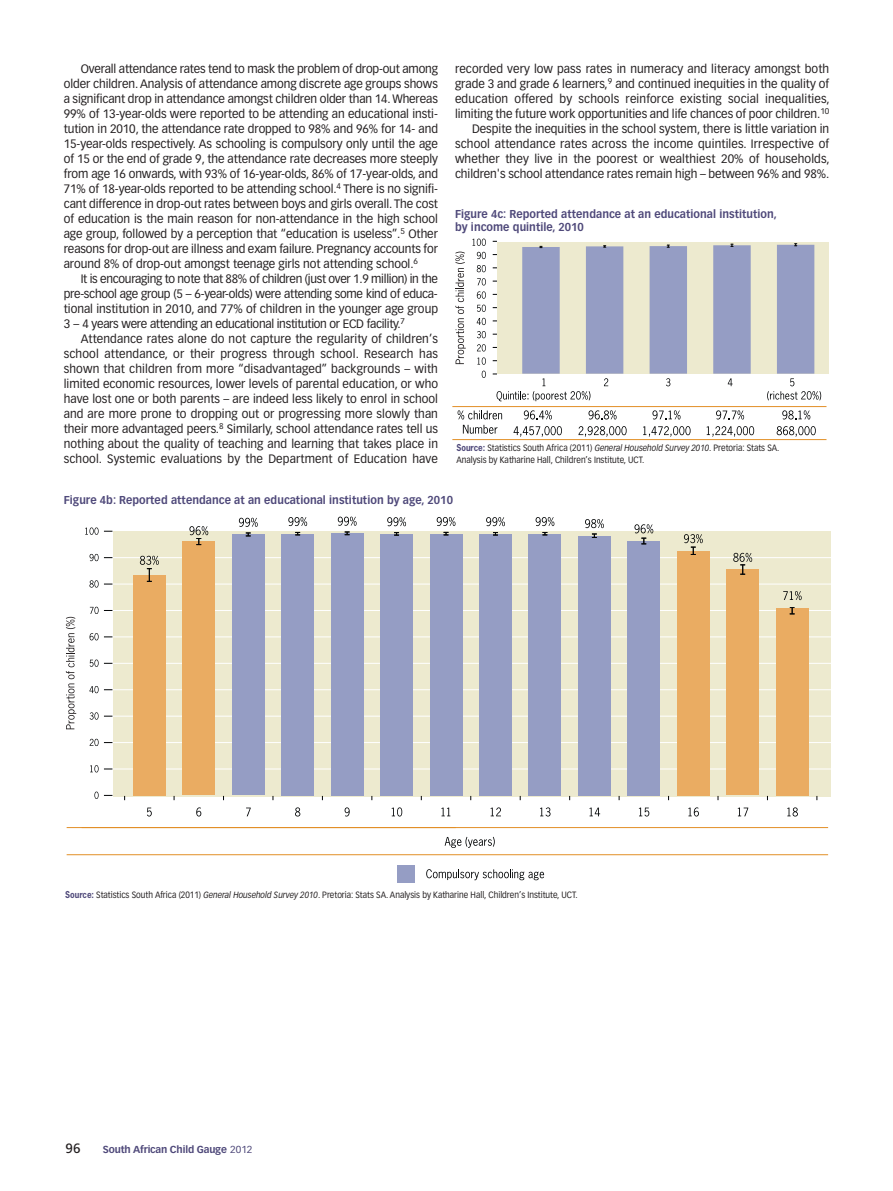
<style>
.page{position:relative;width:893px;height:1191px;background:#fff}
.page>*{position:absolute;margin:0;border:0;box-sizing:border-box;transform-origin:0 0}
.t1{font:13.5px "Frutiger";color:#231f20}
.t2{font:12px/15px "Vectora LH";color:#231f20;text-align:justify}
.t3{font:700 11.25px/13.5px "Vectora LH";letter-spacing:.005em;color:#4f497a;scale:.95 1}
.t4{font:700 9.9px "Vectora LH";letter-spacing:-.015em;color:#4f497a}
.t5{font:9px/12px "Vectora LH";color:#231f20;scale:.9 1}
.s1{font-family:"News Gothic";font-weight:700;color:#4f497a}
.s2{font-style:italic;font-size:8.85px}
.s3{font-weight:400}
</style>
<div class="page">
<div style="left:113px;top:531px;width:717px;height:265px;background:#edeacf"></div>
<hr style="left:113px;top:557px;width:717px;height:1px;background:#fff">
<hr style="left:113px;top:584px;width:717px;height:1px;background:#fff">
<hr style="left:113px;top:610px;width:717px;height:1px;background:#fff">
<hr style="left:113px;top:636px;width:717px;height:1px;background:#fff">
<hr style="left:113px;top:663px;width:717px;height:1px;background:#fff">
<hr style="left:113px;top:689px;width:717px;height:1px;background:#fff">
<hr style="left:113px;top:716px;width:717px;height:1px;background:#fff">
<hr style="left:113px;top:742px;width:717px;height:1px;background:#fff">
<hr style="left:113px;top:768px;width:717px;height:1px;background:#fff">
<svg style="left:239px;top:518px;width:19px;height:9px"></svg>
<svg style="left:288px;top:517px;width:19px;height:9px"></svg>
<svg style="left:338px;top:516px;width:19px;height:10px"></svg>
<svg style="left:387px;top:517px;width:19px;height:9px"></svg>
<svg style="left:437px;top:517px;width:18px;height:9px"></svg>
<svg style="left:486px;top:517px;width:19px;height:9px"></svg>
<svg style="left:536px;top:517px;width:18px;height:9px"></svg>
<svg style="left:585px;top:519px;width:19px;height:9px"></svg>
<svg style="left:783px;top:591px;width:19px;height:9px"></svg>
<div style="left:627px;top:541px;width:33px;height:254px;background:#959dc4"></div>
<div style="left:133px;top:575px;width:33px;height:220px;background:#eaac62"></div>
<div style="left:182px;top:541px;width:33px;height:254px;background:#eaac62"></div>
<div style="left:232px;top:534px;width:33px;height:261px;background:#959dc4"></div>
<div style="left:281px;top:533px;width:33px;height:262px;background:#959dc4"></div>
<div style="left:331px;top:533px;width:33px;height:262px;background:#959dc4"></div>
<div style="left:380px;top:534px;width:33px;height:261px;background:#959dc4"></div>
<div style="left:430px;top:533px;width:32px;height:262px;background:#959dc4"></div>
<div style="left:479px;top:534px;width:33px;height:261px;background:#959dc4"></div>
<div style="left:528px;top:533px;width:33px;height:262px;background:#959dc4"></div>
<div style="left:578px;top:536px;width:33px;height:259px;background:#959dc4"></div>
<div style="left:677px;top:551px;width:33px;height:244px;background:#eaac62"></div>
<div style="left:776px;top:608px;width:33px;height:187px;background:#eaac62"></div>
<div style="left:726px;top:569px;width:33px;height:226px;background:#eaac62"></div>
<svg style="left:147px;top:807px;width:5px;height:9px"></svg>
<svg style="left:196px;top:807px;width:5px;height:9px"></svg>
<svg style="left:246px;top:807px;width:5px;height:9px"></svg>
<svg style="left:295px;top:807px;width:5px;height:9px"></svg>
<svg style="left:345px;top:807px;width:5px;height:9px"></svg>
<svg style="left:392px;top:807px;width:10px;height:9px"></svg>
<svg style="left:441px;top:807px;width:9px;height:9px"></svg>
<svg style="left:490px;top:807px;width:11px;height:9px"></svg>
<svg style="left:540px;top:807px;width:11px;height:9px"></svg>
<svg style="left:589px;top:807px;width:11px;height:9px"></svg>
<svg style="left:639px;top:807px;width:10px;height:9px"></svg>
<svg style="left:688px;top:807px;width:11px;height:9px"></svg>
<svg style="left:738px;top:807px;width:10px;height:9px"></svg>
<svg style="left:787px;top:807px;width:11px;height:9px"></svg>
<svg style="left:90px;top:738px;width:8px;height:8px"></svg>
<svg style="left:90px;top:659px;width:8px;height:8px"></svg>
<svg style="left:90px;top:607px;width:8px;height:7px"></svg>
<svg style="left:85px;top:527px;width:13px;height:8px"></svg>
<svg style="left:94px;top:791px;width:5px;height:8px"></svg>
<svg style="left:95px;top:792px;width:3px;height:6px"></svg>
<svg style="left:90px;top:554px;width:22px;height:7px"></svg>
<svg style="left:89px;top:580px;width:23px;height:7px"></svg>
<svg style="left:90px;top:633px;width:22px;height:7px"></svg>
<svg style="left:89px;top:686px;width:23px;height:7px"></svg>
<svg style="left:90px;top:712px;width:22px;height:7px"></svg>
<svg style="left:90px;top:765px;width:22px;height:7px"></svg>
<svg style="left:445px;top:836px;width:50px;height:12px"></svg>
<svg style="left:189px;top:526px;width:19px;height:19px"></svg>
<svg style="left:345px;top:532px;width:5px;height:3px"></svg>
<svg style="left:394px;top:532px;width:5px;height:4px"></svg>
<svg style="left:444px;top:532px;width:4px;height:3px"></svg>
<svg style="left:493px;top:532px;width:5px;height:4px"></svg>
<svg style="left:542px;top:532px;width:5px;height:3px"></svg>
<svg style="left:592px;top:534px;width:5px;height:4px"></svg>
<svg style="left:246px;top:533px;width:5px;height:3px"></svg>
<svg style="left:634px;top:524px;width:19px;height:20px"></svg>
<svg style="left:684px;top:534px;width:19px;height:21px"></svg>
<svg style="left:295px;top:532px;width:5px;height:3px"></svg>
<svg style="left:140px;top:556px;width:19px;height:26px"></svg>
<svg style="left:733px;top:553px;width:19px;height:22px"></svg>
<svg style="left:790px;top:607px;width:5px;height:7px"></svg>
<hr style="left:67px;top:827px;width:761px;height:1px;background:#e28f26">
<hr style="left:67px;top:854px;width:761px;height:1px;background:#e28f26">
<svg style="left:66px;top:617px;width:10px;height:112px"></svg>
<div style="left:398px;top:865px;width:17px;height:17px;background:#959dc4"></div>
<svg style="left:426px;top:869px;width:118px;height:11px"></svg>
<svg style="left:777px;top:426px;width:39px;height:11px"></svg>
<svg style="left:707px;top:426px;width:47px;height:11px"></svg>
<svg style="left:643px;top:426px;width:48px;height:11px"></svg>
<svg style="left:578px;top:426px;width:49px;height:11px"></svg>
<svg style="left:513px;top:426px;width:49px;height:11px"></svg>
<svg style="left:782px;top:410px;width:28px;height:9px"></svg>
<svg style="left:716px;top:410px;width:28px;height:9px"></svg>
<svg style="left:652px;top:410px;width:28px;height:9px"></svg>
<svg style="left:588px;top:410px;width:29px;height:9px"></svg>
<svg style="left:524px;top:410px;width:28px;height:9px"></svg>
<svg style="left:463px;top:425px;width:34px;height:9px"></svg>
<svg style="left:458px;top:410px;width:44px;height:9px"></svg>
<div style="left:497px;top:242px;width:331px;height:132px;background:#edeacf"></div>
<svg style="left:477px;top:344px;width:9px;height:7px"></svg>
<svg style="left:477px;top:331px;width:9px;height:7px"></svg>
<svg style="left:477px;top:318px;width:9px;height:7px"></svg>
<svg style="left:477px;top:291px;width:9px;height:21px"></svg>
<svg style="left:477px;top:278px;width:9px;height:7px"></svg>
<svg style="left:477px;top:265px;width:9px;height:7px"></svg>
<svg style="left:477px;top:252px;width:9px;height:7px"></svg>
<svg style="left:472px;top:238px;width:14px;height:8px"></svg>
<svg style="left:477px;top:357px;width:9px;height:21px"></svg>
<svg style="left:455px;top:252px;width:11px;height:112px"></svg>
<svg style="left:493px;top:241px;width:328px;height:160px"></svg>
<hr style="left:452px;top:406px;width:374px;height:1px;background:#e28f26">
<hr style="left:452px;top:439px;width:374px;height:1px;background:#e28f26">
<p class="t2" style="left:64px;top:62px;width:376px;text-indent:17px">Overall attendance rates tend to mask the problem of drop-out among older children. Analysis of attendance among discrete age groups shows a significant drop in attendance amongst children older than 14. Whereas 99% of 13-year-olds were reported to be attending an educational insti&shy;tution in 2010, the attendance rate dropped to 98% and 96% for 14- and 15-year-olds respectively. As schooling is compulsory only until the age of 15 or the end of grade 9, the attendance rate decreases more steeply from age 16 onwards, with 93% of 16-year-olds, 86% of 17-year-olds, and 71% of 18-year-olds reported to be attending school.<sup>4</sup> There is no signifi&shy;cant difference in drop-out rates between boys and girls overall. The cost of education is the main reason for non-attendance in the high school age group, followed by a perception that “education is useless”.<sup>5</sup> Other reasons for drop-out are illness and exam failure. Pregnancy accounts for around 8% of drop-out amongst teenage girls not attending school.<sup>6</sup></p>
<p class="t2" style="left:64px;top:272px;width:376px;text-indent:17px">It is encouraging to note that 88% of children (just over 1.9 million) in the pre-school age group (5 – 6-year-olds) were attending some kind of educa&shy;tional institution in 2010, and 77% of children in the younger age group 3 – 4 years were attending an educational institution or ECD facility.<sup>7</sup></p>
<p class="t2" style="left:64px;top:332px;width:376px;text-indent:17px">Attendance rates alone do not capture the regularity of children’s school attendance, or their progress through school. Research has shown that children from more “disadvantaged” backgrounds – with limited economic resources, lower levels of parental education, or who have lost one or both parents – are indeed less likely to enrol in school and are more prone to dropping out or progressing more slowly than their more advantaged peers.<sup>8</sup> Similarly, school attendance rates tell us nothing about the quality of teaching and learning that takes place in school. Systemic evaluations by the Department of Education have</p>
<p class="t2" style="left:455px;top:62px;width:376px;text-align:right">recorded very low pass rates in numeracy and literacy amongst both grade 3 and grade 6 learners,<sup>9</sup> and continued inequities in the quality of education offered by schools reinforce existing social inequalities, limiting the future work opportunities and life chances of poor children.<sup>10<br></sup>Despite the inequities in the school system, there is little variation in school attendance rates across the income quintiles. Irrespective of whether they live in the poorest or wealthiest 20% of households, children's school attendance rates remain high – between 96% and 98%.</p>
<p class="t3" style="left:455px;top:208px;width:341px">Figure 4c: Reported attendance at an educational institution, by income quintile, 2010</p>
<p class="t5" style="left:456px;top:442px;width:360px"><span class="s1">Source:</span> Statistics South Africa (2011) <span class="s2">General Household Survey 2010</span>. Pretoria: Stats SA.<br>Analysis by Katharine Hall, Children’s Institute, UCT.</p>
<p class="t3" style="left:64px;top:494px;width:411px">Figure 4b: Reported attendance at an educational institution by age, 2010</p>
<p class="t5" style="left:65px;top:889px;width:571px"><span class="s1">Source:</span> Statistics South Africa (2011) <span class="s2">General Household Survey 2010</span>. Pretoria: Stats SA. Analysis by Katharine Hall, Children’s Institute, UCT.</p>
<p class="t1" style="left:65px;top:1143px;width:17px">96</p>
<p class="t4" style="left:103px;top:1145px;width:151px">South African Child Gauge <span class="s3">2012</span></p>
</div>
